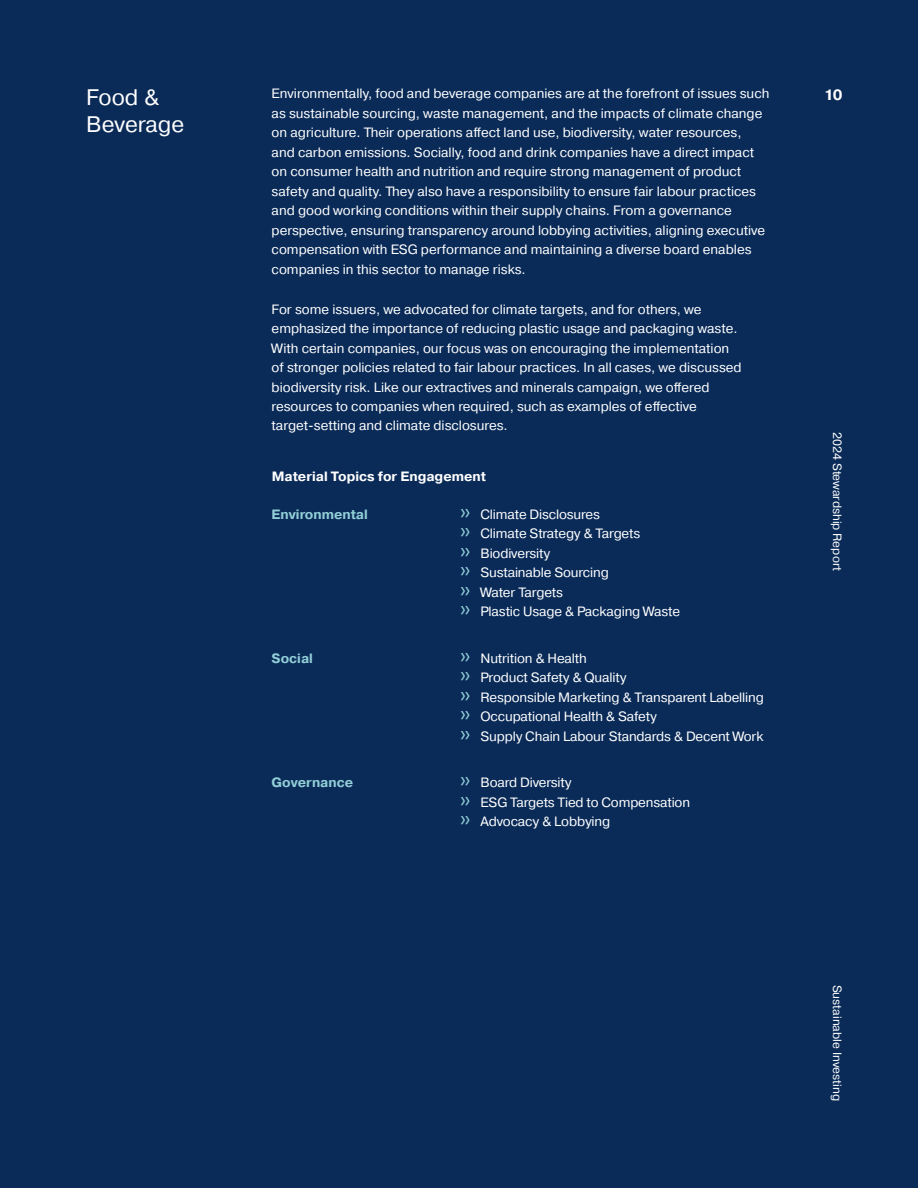
<style>
.page{position:relative;width:918px;height:1188px;background:#0a2b58}
.page>*{position:absolute;margin:0;border:0;box-sizing:border-box;transform-origin:0 0}
.t1{font:22.5px/27px "Pragmatica";color:#fff}
.t2{font:700 15px "Pragmatica";color:#fff}
.t3{font:13.5px/19.5px "Pragmatica";color:#fff}
.t4{font:700 13.5px "Pragmatica";color:#91ced7}
.t5{font:700 13.5px "Pragmatica";color:#fff}
.t6{font:12px "Pragmatica";color:#fff}
.s1{font-family:"Obvia Condensed";font-weight:300;font-size:22.5px;color:#91ced7}
</style>
<div class="page">
<h1 class="t1" style="left:86px;top:85px;width:100px">Food &amp;<br>Beverage</h1>
<p class="t3" style="left:272px;top:84px;width:499px">Environmentally, food and beverage companies are at the forefront of issues such as sustainable sourcing, waste management, and the impacts of climate change on agriculture. Their operations affect land use, biodiversity, water resources,<br>and carbon emissions. Socially, food and drink companies have a direct impact on consumer health and nutrition and require strong management of product safety and quality. They also have a responsibility to ensure fair labour practices and good working conditions within their supply chains. From a governance perspective, ensuring transparency around lobbying activities, aligning executive compensation with ESG performance and maintaining a diverse board enables companies in this sector to manage risks.</p>
<p class="t3" style="left:272px;top:299px;width:472px">For some issuers, we advocated for climate targets, and for others, we emphasized the importance of reducing plastic usage and packaging waste.<br>With certain companies, our focus was on encouraging the implementation of stronger policies related to fair labour practices. In all cases, we discussed biodiversity risk. Like our extractives and minerals campaign, we offered resources to companies when required, such as examples of effective target-setting and climate disclosures.</p>
<p class="t5" style="left:272px;top:468px;width:216px">Material Topics for Engagement</p>
<p class="t4" style="left:272px;top:505px;width:98px">Environmental</p>
<p class="t4" style="left:272px;top:649px;width:43px">Social</p>
<p class="t4" style="left:272px;top:774px;width:83px">Governance</p>
<p class="t3" style="left:460px;top:505px;width:221px"><span class="s1">»</span> Climate Disclosures<br><span class="s1">»</span> Climate Strategy &amp; Targets<br><span class="s1">»</span> Biodiversity<br><span class="s1">»</span> Sustainable Sourcing<br><span class="s1">»</span> Water Targets<br><span class="s1">»</span> Plastic Usage &amp; Packaging Waste</p>
<p class="t3" style="left:460px;top:649px;width:305px"><span class="s1">»</span> Nutrition &amp; Health<br><span class="s1">»</span> Product Safety &amp; Quality<br><span class="s1">»</span> Responsible Marketing &amp; Transparent Labelling <span class="s1">»</span> Occupational Health &amp; Safety<br><span class="s1">»</span> Supply Chain Labour Standards &amp; Decent Work</p>
<p class="t3" style="left:460px;top:773px;width:231px"><span class="s1">»</span> Board Diversity<br><span class="s1">»</span> ESG Targets Tied to Compensation <span class="s1">»</span> Advocacy &amp; Lobbying</p>
<p class="t2" style="left:824px;top:85px;width:20px">10</p>
<p class="t6" style="left:845px;top:432px;width:141px;rotate:90deg">2024 Stewardship Report</p>
<p class="t6" style="left:845px;top:985px;width:118px;rotate:90deg">Sustainable Investing</p>
</div>
